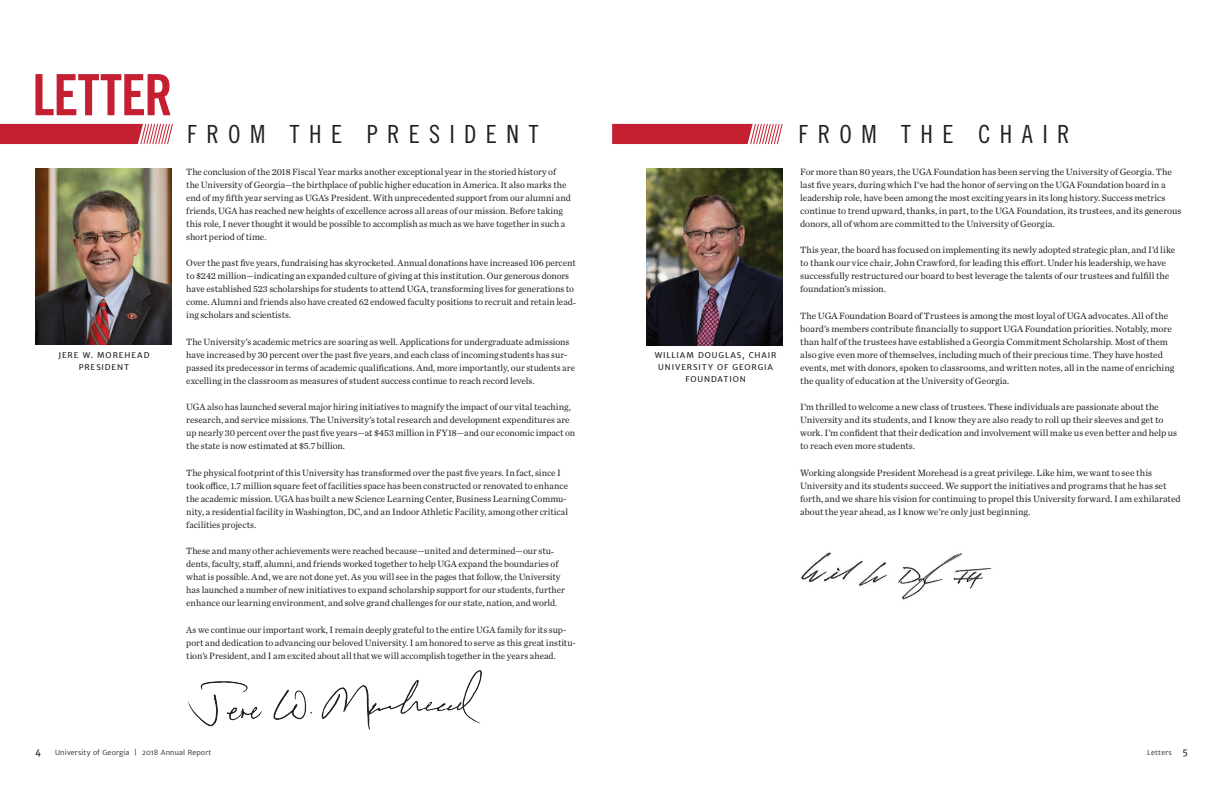
<style>
.page{position:relative;width:1224px;height:792px;background:#fff}
.page>*{position:absolute;margin:0;border:0;box-sizing:border-box;transform-origin:0 0}
.t1{font:57px "Trade Gothic LT Std Bd Cn 20";letter-spacing:-.02em;color:#c42032}
.t2{font:25px "Trade Gothic LT Std Cn 18";letter-spacing:.375em;color:#231f20}
.t3{font:9.5px/13px "Chronicle Text G1";letter-spacing:-.005em;color:#231f20}
.t4{font:9px "Merriweather Sans";color:#231f20}
.t5{font:8px/12px "Merriweather Sans";letter-spacing:.11em;color:#231f20;text-align:center}
.t6{font:300 7px "Merriweather Sans";letter-spacing:.025em;color:#231f20}
.s1{font-weight:400;font-size:9px}
</style>
<div class="page">
<img style="left:646px;top:168px;width:137px;height:177px">
<img style="left:35px;top:168px;width:137px;height:177px">
<img style="left:188px;top:670px;width:294px;height:60px">
<svg style="left:0;top:123px;width:173px;height:22px;background:#cf4d5b"></svg>
<svg style="left:612px;top:123px;width:171px;height:22px;background:#d04d5c"></svg>
<img style="left:801px;top:552px;width:191px;height:48px">
<h1 class="t1" style="left:32px;top:60px;width:142px">LETTER</h1>
<p class="t5" style="left:58px;top:349px;width:92px">JERE W. MOREHEAD<br>PRESIDENT</p>
<h2 class="t2" style="left:187px;top:119px;width:353px">FROM THE PRESIDENT</h2>
<h2 class="t2" style="left:799px;top:119px;width:273px">FROM THE CHAIR</h2>
<p class="t3" style="left:186px;top:165px;width:386px">The conclusion of the 2018 Fiscal Year marks another exceptional year in the storied history of the University of Georgia—the birthplace of public higher education in America. It also marks the end of my fifth year serving as UGA’s President. With unprecedented support from our alumni and friends, UGA has reached new heights of excellence across all areas of our mission. Before taking this role, I never thought it would be possible to accomplish as much as we have together in such a short period of time.</p>
<p class="t3" style="left:186px;top:256px;width:391px">Over the past five years, fundraising has skyrocketed. Annual donations have increased 106 percent to $242 million—indicating an expanded culture of giving at this institution. Our generous donors have established 523 scholarships for students to attend UGA, transforming lives for generations to come. Alumni and friends also have created 62 endowed faculty positions to recruit and retain lead&shy;ing scholars and scientists.</p>
<p class="t3" style="left:186px;top:335px;width:390px">The University’s academic metrics are soaring as well. Applications for undergraduate admissions have increased by 30 percent over the past five years, and each class of incoming students has sur&shy;passed its predecessor in terms of academic qualifications. And, more importantly, our students are excelling in the classroom as measures of student success continue to reach record levels.</p>
<p class="t3" style="left:186px;top:400px;width:390px">UGA also has launched several major hiring initiatives to magnify the impact of our vital teaching, research, and service missions. The University’s total research and development expenditures are up nearly 30 percent over the past five years—at $453 million in FY18—and our economic impact on the state is now estimated at $5.7 billion.</p>
<p class="t3" style="left:186px;top:466px;width:383px">The physical footprint of this University has transformed over the past five years. In fact, since I took office, 1.7 million square feet of facilities space has been constructed or renovated to enhance the academic mission. UGA has built a new Science Learning Center, Business Learning Commu&shy;nity, a residential facility in Washington, DC, and an Indoor Athletic Facility, among other critical facilities projects.</p>
<p class="t3" style="left:186px;top:544px;width:380px">These and many other achievements were reached because—united and determined—our stu&shy;dents, faculty, staff, alumni, and friends worked together to help UGA expand the boundaries of what is possible. And, we are not done yet. As you will see in the pages that follow, the University has launched a number of new initiatives to expand scholarship support for our students, further enhance our learning environment, and solve grand challenges for our state, nation, and world.</p>
<p class="t3" style="left:186px;top:623px;width:391px">As we continue our important work, I remain deeply grateful to the entire UGA family for its sup&shy;port and dedication to advancing our beloved University. I am honored to serve as this great institu&shy;tion’s President, and I am excited about all that we will accomplish together in the years ahead.</p>
<p class="t5" style="left:655px;top:349px;width:123px">WILLIAM DOUGLAS, CHAIR<br>UNIVERSITY OF GEORGIA<br>FOUNDATION</p>
<p class="t3" style="left:800px;top:165px;width:383px">For more than 80 years, the UGA Foundation has been serving the University of Georgia. The last five years, during which I’ve had the honor of serving on the UGA Foundation board in a leadership role, have been among the most exciting years in its long history. Success metrics continue to trend upward, thanks, in part, to the UGA Foundation, its trustees, and its generous donors, all of whom are committed to the University of Georgia.</p>
<p class="t3" style="left:800px;top:243px;width:377px">This year, the board has focused on implementing its newly adopted strategic plan, and I’d like to thank our vice chair, John Crawford, for leading this effort. Under his leadership, we have successfully restructured our board to best leverage the talents of our trustees and fulfill the foundation’s mission.</p>
<p class="t3" style="left:800px;top:309px;width:376px">The UGA Foundation Board of Trustees is among the most loyal of UGA advocates. All of the board’s members contribute financially to support UGA Foundation priorities. Notably, more than half of the trustees have established a Georgia Commitment Scholarship. Most of them also give even more of themselves, including much of their precious time. They have hosted events, met with donors, spoken to classrooms, and written notes, all in the name of enriching the quality of education at the University of Georgia.</p>
<p class="t3" style="left:800px;top:400px;width:379px">I’m thrilled to welcome a new class of trustees. These individuals are passionate about the University and its students, and I know they are also ready to roll up their sleeves and get to work. I’m confident that their dedication and involvement will make us even better and help us to reach even more students.</p>
<p class="t3" style="left:800px;top:466px;width:382px">Working alongside President Morehead is a great privilege. Like him, we want to see this University and its students succeed. We support the initiatives and programs that he has set forth, and we share his vision for continuing to propel this University forward. I am exhilarated about the year ahead, as I know we’re only just beginning.</p>
<p class="t4" style="left:35px;top:746px;width:7px">4</p>
<p class="t6" style="left:55px;top:748px;width:158px">University of Georgia | 2018 Annual Report</p>
<p class="t6" style="left:1147px;top:748px;width:42px">Letters <span class="s1">5</span></p>
</div>
